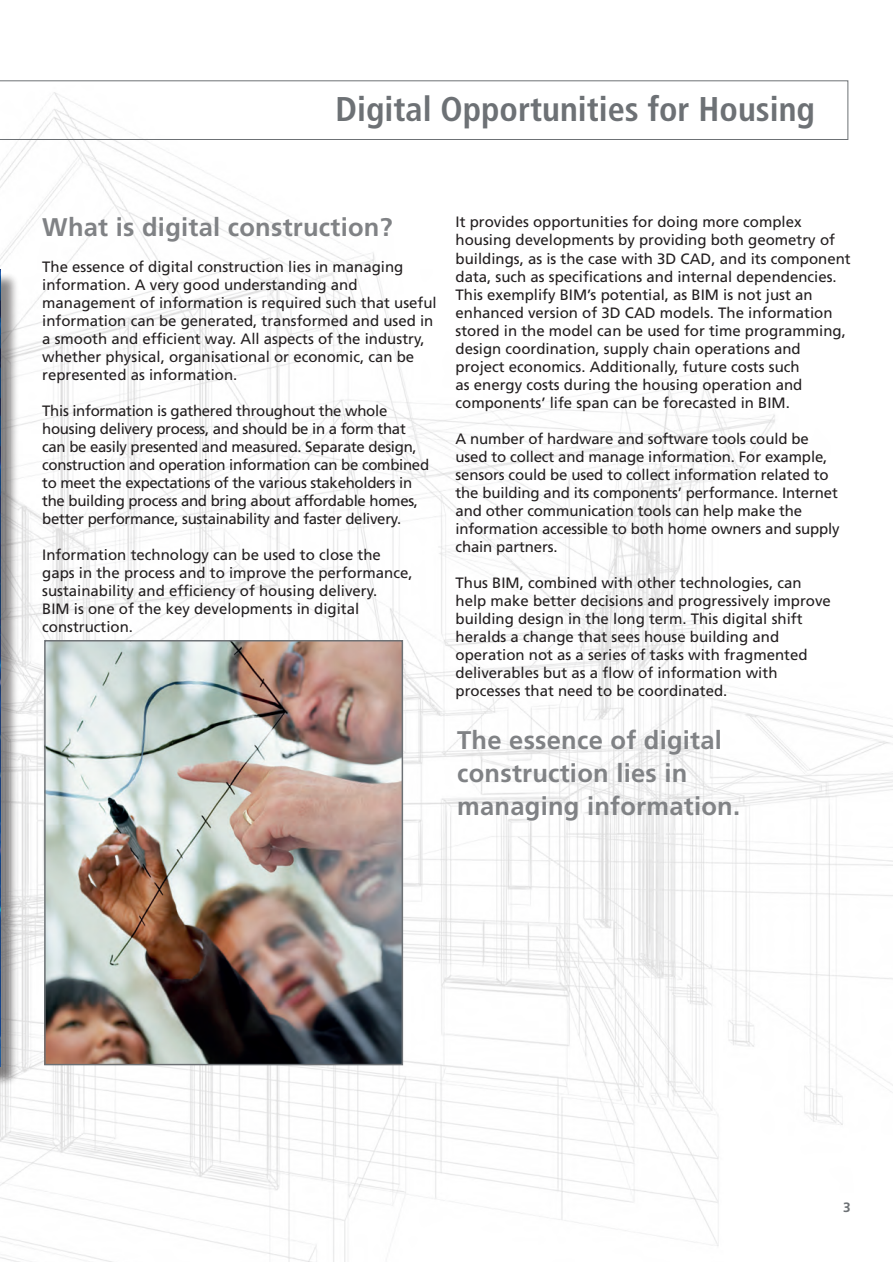
<style>
.page{position:relative;width:893px;height:1262px;background:#fff}
.page>*{position:absolute;margin:0;border:0;box-sizing:border-box;transform-origin:0 0}
.t1{font:700 condensed 34.35px "Frutiger";color:#6d7175}
.t2{font:700 25.5px/33px "Frutiger";letter-spacing:.01em;color:#808285}
.t3{font:15px/18px "Frutiger";color:#231f20}
.t4{font:15px/18px "Frutiger";letter-spacing:-.02em;color:#231f20}
.t5{font:700 13.5px "Frutiger";color:#6d7175}
</style>
<div class="page">
<img style="left:0;top:85px;width:892px;height:1176px">
<div style="left:0;top:272px;width:20px;height:813px;background:#231f20;opacity:.45"></div>
<div style="left:0;top:272px;width:18px;height:813px;background:#231f20;opacity:.45"></div>
<svg style="left:0;top:80px;width:848px;height:60px"></svg>
<img style="left:46px;top:642px;width:355px;height:421px">
<div style="left:44px;top:640px;width:359px;height:425px;border:1px solid #6d7175"></div>
<h1 class="t1" style="left:335px;top:88px;width:481px">Digital Opportunities for Housing</h1>
<h2 class="t2" style="left:42px;top:210px;width:351px">What is digital construction?</h2>
<p class="t3" style="left:42px;top:257px;width:396px">The essence of digital construction lies in managing information. A very good understanding and management of information is required such that useful information can be generated, transformed and used in a smooth and efficient way. All aspects of the industry, whether physical, organisational or economic, can be represented as information.</p>
<p class="t4" style="left:42px;top:401px;width:388px">This information is gathered throughout the whole housing delivery process, and should be in a form that can be easily presented and measured. Separate design, construction and operation information can be combined to meet the expectations of the various stakeholders in the building process and bring about affordable homes, better performance, sustainability and faster delivery.</p>
<p class="t3" style="left:42px;top:545px;width:372px">Information technology can be used to close the gaps in the process and to improve the performance, sustainability and efficiency of housing delivery.<br>BIM is one of the key developments in digital construction.</p>
<p class="t3" style="left:455px;top:213px;width:396px">It provides opportunities for doing more complex housing developments by providing both geometry of buildings, as is the case with 3D CAD, and its component data, such as specifications and internal dependencies.<br>This exemplify BIM’s potential, as BIM is not just an enhanced version of 3D CAD models. The information stored in the model can be used for time programming, design coordination, supply chain operations and project economics. Additionally, future costs such<br>as energy costs during the housing operation and components’ life span can be forecasted in BIM.</p>
<p class="t3" style="left:455px;top:429px;width:385px">A number of hardware and software tools could be used to collect and manage information. For example, sensors could be used to collect information related to the building and its components’ performance. Internet and other communication tools can help make the information accessible to both home owners and supply chain partners.</p>
<p class="t3" style="left:455px;top:573px;width:377px">Thus BIM, combined with other technologies, can help make better decisions and progressively improve building design in the long term. This digital shift heralds a change that sees house building and operation not as a series of tasks with fragmented deliverables but as a flow of information with processes that need to be coordinated.</p>
<h2 class="t2" style="left:457px;top:723px;width:284px">The essence of digital construction lies in managing information.</h2>
<p class="t5" style="left:843px;top:1199px;width:9px">3</p>
</div>
